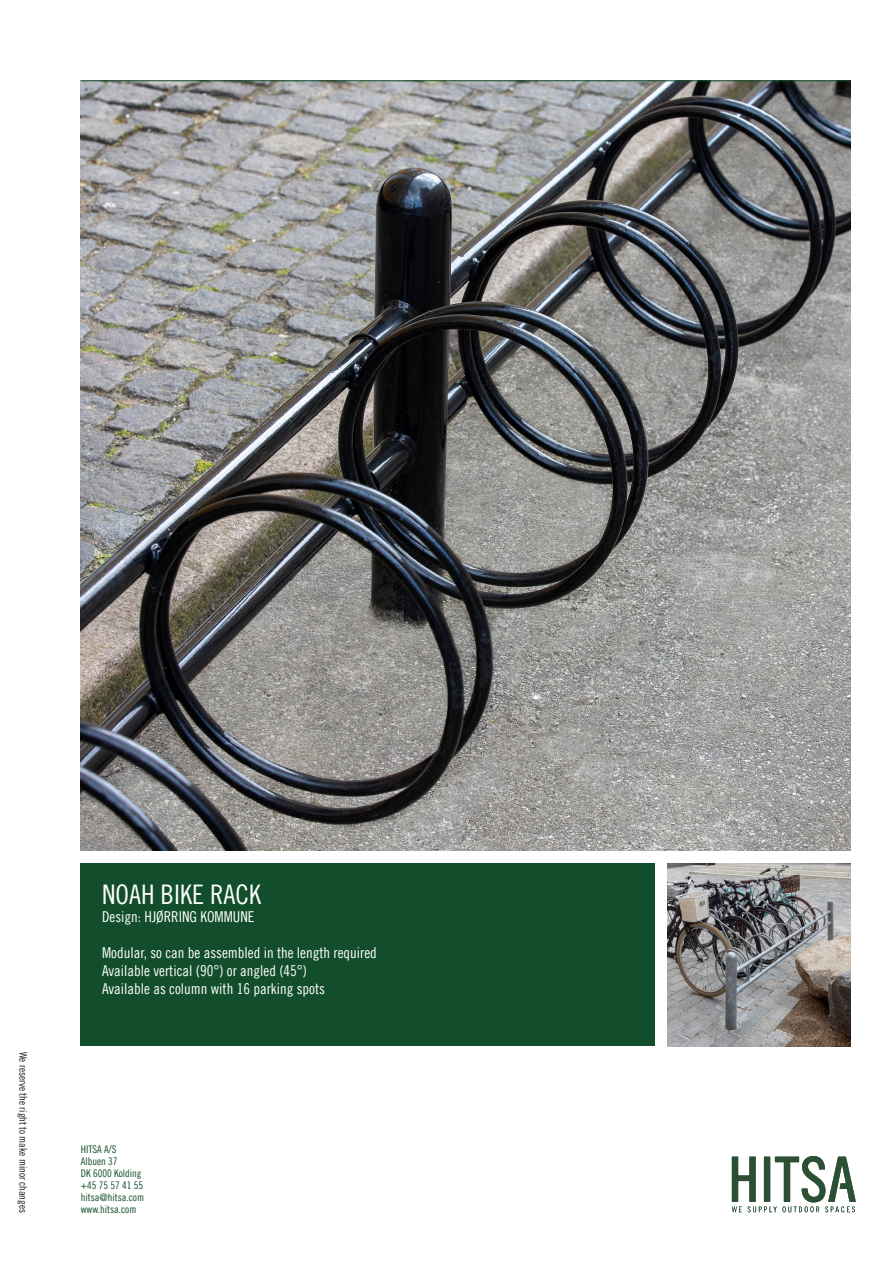
<style>
.page{position:relative;width:893px;height:1263px;background:#fff}
.page>*{position:absolute;margin:0;border:0;box-sizing:border-box;transform-origin:0 0}
.t1{font:27px "Trade Gothic LT Pro Cn 18";color:#fff}
.t2{font:15px "Trade Gothic LT Pro Cn 18";color:#fff}
.t3{font:10.5px/12px "Trade Gothic LT Pro Cn 18";color:#124e2b}
.t4{font:10.5px "Trade Gothic LT Pro Cn 18";color:#231f20}
</style>
<div class="page">
<div style="left:81px;top:863px;width:574px;height:183px;background:#124e2b"></div>
<img style="left:81px;top:82px;width:769px;height:768px">
<img style="left:668px;top:863px;width:182px;height:183px">
<hr style="left:81px;top:81px;width:769px;height:1px;background:#124e2b">
<svg style="left:732px;top:1156px;width:124px;height:56px"></svg>
<p class="t4" style="left:30px;top:1052px;width:162px;rotate:90deg">We reserve the right to make minor changes</p>
<p class="t1" style="left:102px;top:878px;width:160px">NOAH BIKE RACK</p>
<p class="t2" style="left:102px;top:908px;width:154px">Design: HJØRRING KOMMUNE</p>
<p class="t2" style="left:102px;top:944px;width:276px">Modular, so can be assembled in the length required</p>
<p class="t2" style="left:102px;top:962px;width:206px">Available vertical (90°) or angled (45°)</p>
<p class="t2" style="left:102px;top:980px;width:224px">Available as column with 16 parking spots</p>
<p class="t3" style="left:81px;top:1143px;width:65px">HITSA A/S<br>Albuen 37<br>DK 6000 Kolding +45 75 57 41 55 hitsa@hitsa.com www.hitsa.com</p>
</div>
